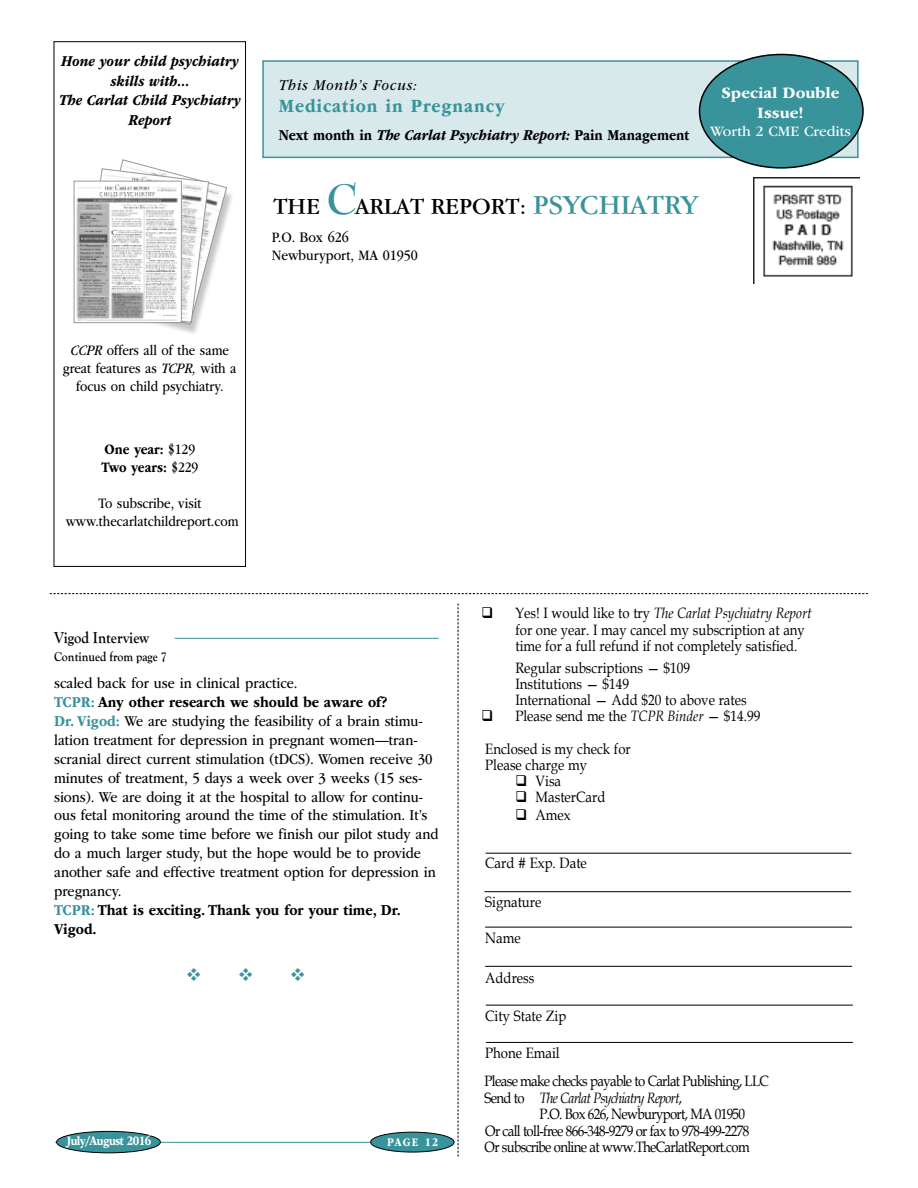
<style>
.page{position:relative;width:918px;height:1188px;background:#fff}
.page>*{position:absolute;margin:0;border:0;box-sizing:border-box;transform-origin:0 0}
.t1{font:24px "Garamond IT Cby BT";color:#000}
.t2{font:700 19.5px "ITC Garamond Std";letter-spacing:.055em;color:#38939b;scale:.88 1}
.t3{font:700 16.5px/19.8px "ITC Garamond Std";color:#fff;text-align:center}
.t4{font:700 16.5px "Goudy Old Style T";color:#000;scale:.88 1}
.t5{font:15.75px/18.9px "ITC Garamond Std";color:#000;scale:.88 1}
.t6{font:italic 700 15.75px/19.5px "ITC Garamond Std";color:#000;text-align:center;scale:.85 1}
.t7{font:italic 15.75px "ITC Garamond Std";letter-spacing:.055em;color:#000;scale:.9 1}
.t8{font:15px/16.2px "Book Antiqua";color:#000;scale:.88 1}
.t9{font:15px/27.8px "Book Antiqua";letter-spacing:-.05em;color:#000;scale:.88 1}
.t10{font:15px/18px "ITC Garamond Std";color:#000;text-align:center;scale:.85 1}
.t11{font:italic 15px "Book Antiqua";letter-spacing:-.05em;color:#000;scale:.88 1}
.t12{font:15px/18px "ITC Garamond Std";color:#000;scale:.88 1}
.t13{font:700 15px/18px "ITC Garamond Std";color:#000;scale:.85 1}
.t14{font:15px "ITC Garamond Std";color:#fff}
.t15{font:700 13.5px "Goudy Old Style T";color:#000;scale:.88 1}
.t16{font:700 13.5px "ITC Garamond Std";letter-spacing:-.05em;color:#fff;scale:.82 1}
.t17{font:700 12.15px "ITC Garamond Std";letter-spacing:.105em;color:#fff;scale:.85 1}
.s1{font-style:normal}
.s2{font-family:"Bernhard Modern Std";font-weight:700;font-size:46.5px;color:#38939b}
.s3{font-size:28.5px;color:#38939b}
.s4{font-style:italic}
.s5{font-weight:400}
.s6{font-weight:700;color:#38939b}
.s7{font-weight:700}
</style>
<div class="page">
<div style="left:54px;top:41px;width:192px;height:526px;border:1px solid #000"></div>
<hr style="left:486px;top:853px;width:365px;height:1px;background:#000">
<hr style="left:484px;top:891px;width:367px;height:1px;background:#000">
<hr style="left:485px;top:927px;width:367px;height:1px;background:#000">
<hr style="left:485px;top:966px;width:367px;height:1px;background:#000">
<hr style="left:486px;top:1005px;width:367px;height:1px;background:#000">
<hr style="left:486px;top:1042px;width:367px;height:1px;background:#000">
<div style="left:263px;top:61px;width:595px;height:96px;background:#d7e9eb"></div>
<div style="left:262px;top:60px;width:597px;height:98px;border:2px solid #38939b"></div>
<img style="left:754px;top:178px;width:105px;height:105px">
<svg style="left:458px;top:603px;width:1px;height:554px"></svg>
<svg style="left:50px;top:593px;width:818px;height:1px"></svg>
<div style="left:86px;top:163px;width:149px;height:174px;background:#000;opacity:.23"></div>
<svg style="left:84px;top:159px;width:143px;height:166px"></svg>
<img style="left:76px;top:183px;width:104px;height:138px">
<div style="left:74px;top:181px;width:108px;height:142px;border:1px solid #95979a"></div>
<hr style="left:55px;top:1142px;width:399px;height:1px;background:#38939b">
<div style="left:371px;top:1132px;width:83px;height:20px;background:#38939b;border-radius:50%"></div>
<div style="left:370px;top:1132px;width:84px;height:20px;border:1px solid #000;border-radius:50%"></div>
<div style="left:57px;top:1131px;width:103px;height:22px;background:#38939b;border-radius:50%"></div>
<div style="left:56px;top:1131px;width:105px;height:22px;border:1px solid #000;border-radius:50%"></div>
<hr style="left:175px;top:638px;width:264px;height:1px;background:#38939b">
<div style="left:700px;top:54px;width:163px;height:114px;background:#38939b;border-radius:50%"></div>
<p class="t6" style="left:59px;top:52px;width:215px">Hone your child psychiatry skills with...<br>The Carlat Child Psychiatry<br>Report</p>
<p class="t7" style="left:279px;top:76px;width:155px">This Month’s Focus:</p>
<p class="t2" style="left:279px;top:95px;width:258px">Medication in Pregnancy</p>
<p class="t6" style="left:279px;top:125px;width:484px"><span class="s1">Next month in</span> The Carlat Psychiatry Report: <span class="s1">Pain Management</span></p>
<p class="t3" style="left:722px;top:83px;width:119px">Special Double<br>Issue!</p>
<p class="t14" style="left:710px;top:123px;width:142px">Worth 2 CME Credits</p>
<h1 class="t1" style="left:273px;top:192px;width:426px">THE <span class="s2">C</span>ARLAT REPORT: <span class="s3">PSYCHIATRY</span></h1>
<p class="t12" style="left:272px;top:228px;width:168px">P.O. Box 626<br>Newburyport, MA 01950</p>
<p class="t10" style="left:63px;top:341px;width:206px"><span class="s4">CCPR</span> offers all of the same great features as <span class="s4">TCPR,</span> with a focus on child psychiatry.</p>
<p class="t13" style="left:101px;top:440px;width:116px">One year: <span class="s5">$129<br></span>Two years: <span class="s5">$229</span></p>
<p class="t10" style="left:66px;top:495px;width:205px">To subscribe, visit www.thecarlatchildreport.com</p>
<p class="t4" style="left:54px;top:629px;width:109px">Vigod Interview</p>
<p class="t5" style="left:54px;top:674px;width:438px">scaled back for use in clinical practice.<br><span class="s6">TCPR:</span> <span class="s7">Any other research we should be aware of?<br></span><span class="s6">Dr. Vigod:</span> We are studying the feasibility of a brain stimu&shy;lation treatment for depression in pregnant women—tran&shy;scranial direct current stimulation (tDCS). Women receive 30 minutes of treatment, 5 days a week over 3 weeks (15 ses&shy;sions). We are doing it at the hospital to allow for continu&shy;ous fetal monitoring around the time of the stimulation. It’s going to take some time before we finish our pilot study and do a much larger study, but the hope would be to provide another safe and effective treatment option for depression in pregnancy.<br><span class="s6">TCPR:</span> <span class="s7">That is exciting. Thank you for your time, Dr.<br>Vigod.</span></p>
<p class="t15" style="left:54px;top:649px;width:130px">Continued from page 7</p>
<p class="t16" style="left:67px;top:1133px;width:104px">July/August 2016</p>
<p class="t17" style="left:387px;top:1135px;width:62px">PAGE 12</p>
<p class="t8" style="left:515px;top:605px;width:338px;text-indent:-34px">❑ Yes! I would like to try <span class="s4">The Carlat Psychiatry Report </span>for one year. I may cancel my subscription at any time for a full refund if not completely satisfied.</p>
<p class="t8" style="left:515px;top:659px;width:264px">Regular subscriptions — $109<br>Institutions — $149<br>International — Add $20 to above rates</p>
<p class="t8" style="left:482px;top:699px;width:318px;line-height:32.7px">❑ Please send me the <span class="s4">TCPR Binder</span> — $14.99<br>Enclosed is my check for</p>
<p class="t8" style="left:485px;top:756px;width:117px">Please charge my</p>
<p class="t8" style="left:515px;top:773px;width:54px">❑ Visa</p>
<p class="t8" style="left:515px;top:789px;width:104px">❑ MasterCard</p>
<p class="t8" style="left:515px;top:807px;width:64px">❑ Amex</p>
<p class="t8" style="left:485px;top:854px;width:117px">Card # Exp. Date</p>
<p class="t8" style="left:485px;top:893px;width:65px">Signature</p>
<p class="t8" style="left:485px;top:929px;width:42px">Name</p>
<p class="t8" style="left:485px;top:970px;width:57px">Address</p>
<p class="t8" style="left:485px;top:1007px;width:94px">City State Zip</p>
<p class="t9" style="left:485px;top:1039px;width:324px">Phone Email<br>Please make checks payable to Carlat Publishing, LLC</p>
<p class="t11" style="left:485px;top:1087px;width:226px"><span class="s1">Send to</span> The Carlat Psychiatry Report<span class="s1">,</span></p>
<p class="t9" style="left:540px;top:1100px;width:235px">P.O. Box 626, Newburyport, MA 01950</p>
<p class="t9" style="left:485px;top:1116px;width:301px">Or call toll-free 866-348-9279 or fax to 978-499-2278</p>
<p class="t9" style="left:485px;top:1133px;width:303px">Or subscribe online at www.TheCarlatReport.com</p>
</div>
